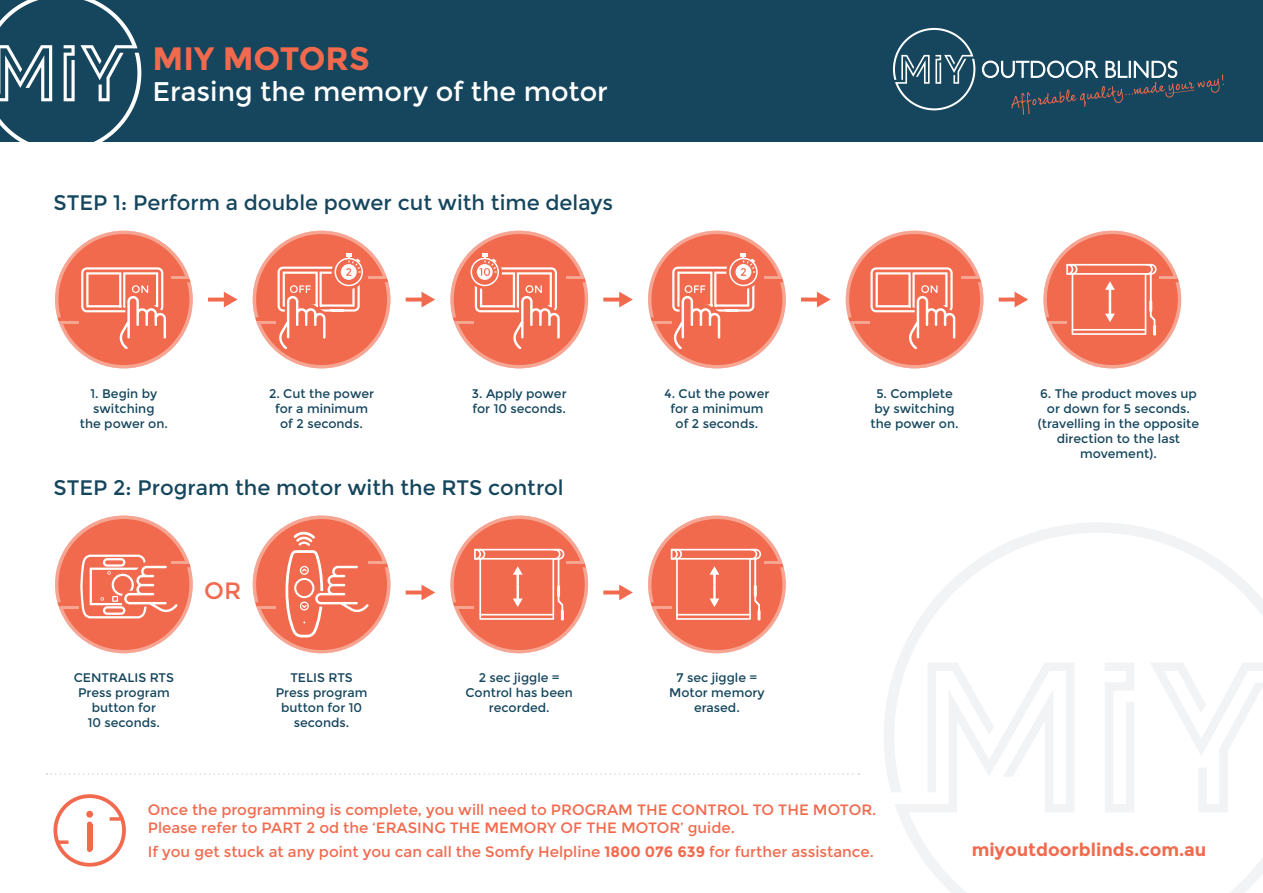
<style>
.page{position:relative;width:1263px;height:893px;background:#fff}
.page>*{position:absolute;margin:0;border:0;box-sizing:border-box;transform-origin:0 0}
.t1{font:700 32.4px "Montserrat";color:#f16a4d}
.t2{font:27px "Montserrat";color:#fff}
.t3{font:23.55px "Montserrat";color:#f16a4d}
.t4{font:21px "Montserrat";color:#15465d}
.t5{font:700 18px "Montserrat";color:#f16a4d}
.t6{font:15px "Montserrat";color:#f16a4d}
.t7{font:12.45px/15px "Montserrat";color:#15465d;text-align:center}
.s1{font-weight:700}
</style>
<div class="page">
<div style="left:0;top:0;width:1263px;height:142px;background:#15465d"></div>
<svg style="left:893px;top:28px;width:82px;height:82px"></svg>
<svg style="left:982px;top:61px;width:242px;height:54px"></svg>
<svg style="left:208px;top:292px;width:29px;height:15px"></svg>
<svg style="left:603px;top:292px;width:30px;height:15px"></svg>
<svg style="left:603px;top:585px;width:30px;height:15px"></svg>
<svg style="left:406px;top:585px;width:29px;height:15px"></svg>
<svg style="left:801px;top:292px;width:29px;height:15px"></svg>
<svg style="left:999px;top:292px;width:29px;height:15px"></svg>
<svg style="left:406px;top:292px;width:29px;height:15px"></svg>
<svg style="left:55px;top:231px;width:138px;height:137px"></svg>
<svg style="left:846px;top:231px;width:137px;height:137px"></svg>
<svg style="left:253px;top:231px;width:137px;height:137px"></svg>
<svg style="left:648px;top:231px;width:138px;height:137px"></svg>
<svg style="left:450px;top:231px;width:138px;height:137px"></svg>
<svg style="left:1043px;top:231px;width:138px;height:137px"></svg>
<svg style="left:450px;top:516px;width:138px;height:137px"></svg>
<svg style="left:648px;top:516px;width:138px;height:137px"></svg>
<svg style="left:55px;top:516px;width:138px;height:137px"></svg>
<svg style="left:253px;top:516px;width:137px;height:137px"></svg>
<svg style="left:0;top:0;width:141px;height:142px"></svg>
<svg style="left:47px;top:773px;width:812px;height:2px"></svg>
<svg style="left:884px;top:523px;width:379px;height:370px"></svg>
<svg style="left:53px;top:794px;width:73px;height:73px"></svg>
<div style="left:110px;top:817px;width:11px;height:4px;border:2px solid #f16a4d"></div>
<p class="t1" style="left:153px;top:39px;width:219px">MIY MOTORS</p>
<p class="t2" style="left:153px;top:76px;width:457px">Erasing the memory of the motor</p>
<p class="t4" style="left:53px;top:191px;width:561px">STEP 1: Perform a double power cut with time delays</p>
<p class="t7" style="left:80px;top:386px;width:90px">1. Begin by switching<br>the power on.</p>
<p class="t7" style="left:269px;top:386px;width:107px">2. Cut the power for a minimum</p>
<p class="t7" style="left:280px;top:416px;width:84px">of 2 seconds.</p>
<p class="t7" style="left:472px;top:386px;width:96px">3. Apply power</p>
<p class="t7" style="left:472px;top:401px;width:95px">for 10 seconds.</p>
<p class="t7" style="left:664px;top:386px;width:106px">4. Cut the power for a minimum</p>
<p class="t7" style="left:676px;top:416px;width:84px">of 2 seconds.</p>
<p class="t4" style="left:53px;top:475px;width:512px">STEP 2: Program the motor with the RTS control</p>
<p class="t3" style="left:204px;top:577px;width:39px">OR</p>
<p class="t7" style="left:74px;top:670px;width:102px">CENTRALIS RTS</p>
<p class="t7" style="left:78px;top:685px;width:93px">Press program button for<br>10 seconds.</p>
<p class="t7" style="left:290px;top:670px;width:64px">TELIS RTS</p>
<p class="t7" style="left:276px;top:685px;width:93px">Press program button for 10 seconds.</p>
<p class="t7" style="left:479px;top:670px;width:82px">2 sec jiggle =</p>
<p class="t7" style="left:466px;top:685px;width:109px">Control has been recorded.</p>
<p class="t7" style="left:677px;top:670px;width:82px">7 sec jiggle =</p>
<p class="t7" style="left:669px;top:685px;width:97px">Motor memory erased.</p>
<p class="t7" style="left:870px;top:386px;width:90px">5. Complete by switching the power on.</p>
<p class="t7" style="left:1040px;top:386px;width:158px">6. The product moves up or down for 5 seconds.</p>
<p class="t7" style="left:1038px;top:416px;width:163px">(travelling in the opposite direction to the last movement).</p>
<p class="t6" style="left:148px;top:801px;width:730px">Once the programming is complete, you will need to PROGRAM THE CONTROL TO THE MOTOR.</p>
<p class="t6" style="left:148px;top:819px;width:589px">Please refer to PART 2 od the ‘ERASING THE MEMORY OF THE MOTOR’ guide.</p>
<p class="t6" style="left:148px;top:843px;width:728px">If you get stuck at any point you can call the Somfy Helpline <span class="s1">1800 076 639</span> for further assistance.</p>
<p class="t5" style="left:972px;top:839px;width:236px">miyoutdoorblinds.com.au</p>
</div>
